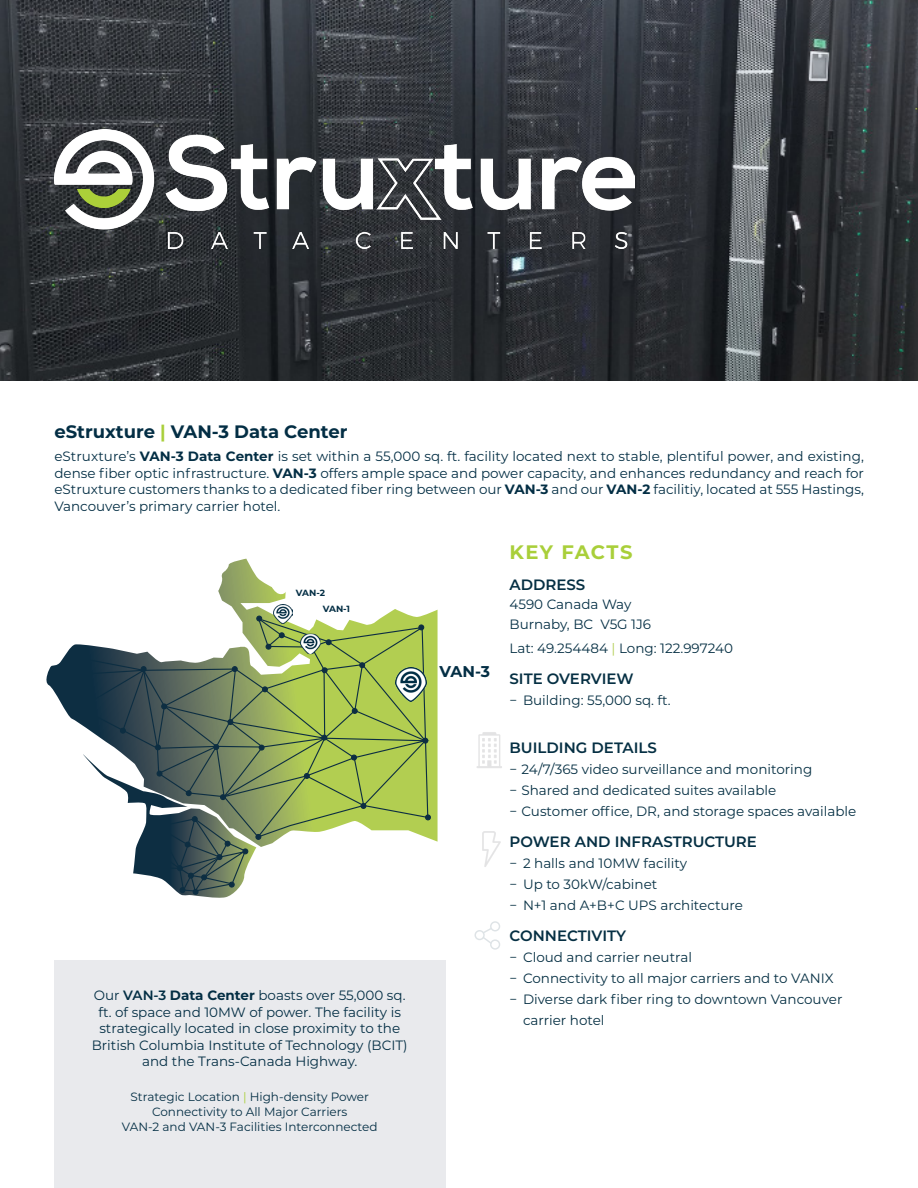
<style>
.page{position:relative;width:918px;height:1188px;background:#fff}
.page>*{position:absolute;margin:0;border:0;box-sizing:border-box;transform-origin:0 0}
.t1{font:700 19.5px "Montserrat";letter-spacing:.07em;color:#a9cf3a}
.t2{font:700 18px "Montserrat";color:#032e44}
.t3{font:700 15.6px "Montserrat";color:#032e44}
.t4{font:600 15px "Montserrat";color:#052f43}
.t5{font:13.5px/16.5px "Montserrat";color:#032e44;text-align:justify}
.t6{font:13.5px/21px "Montserrat";color:#052f43}
.t7{font:12px/15px "Montserrat";color:#032e44;text-align:center}
.t8{font:700 9px "Montserrat";letter-spacing:-.02em;color:#032e44}
.s1{color:#a9cf3a}
.s2{font-weight:700}
.s3{color:#b2ce54}
.s4{font-weight:600}
</style>
<div class="page">
<svg style="left:46px;top:559px;width:392px;height:283px"></svg>
<svg style="left:61px;top:616px;width:370px;height:282px"></svg>
<img style="left:273px;top:604px;width:19px;height:20px">
<img style="left:300px;top:634px;width:20px;height:20px">
<img style="left:395px;top:668px;width:31px;height:33px">
<img style="left:482px;top:831px;width:19px;height:36px">
<svg style="left:482px;top:928px;width:11px;height:15px"></svg>
<div style="left:474px;top:930px;width:11px;height:10px;border:2px solid #032e44;border-radius:50%"></div>
<div style="left:490px;top:921px;width:10px;height:10px;border:2px solid #032e44;border-radius:50%"></div>
<div style="left:490px;top:939px;width:10px;height:11px;border:2px solid #032e44;border-radius:50%"></div>
<img style="left:476px;top:732px;width:26px;height:36px">
<div style="left:54px;top:960px;width:392px;height:228px;background:#e9eaed"></div>
<img style="left:0;top:0;width:918px;height:380px">
<img style="left:54px;top:130px;width:580px;height:118px">
<p class="t2" style="left:54px;top:418px;width:295px">eStruxture <span class="s1">|</span> VAN-3 Data Center</p>
<p class="t5" style="left:54px;top:448px;width:811px">eStruxture’s <span class="s2">VAN-3 Data Center</span> is set within a 55,000 sq. ft. facility located next to stable, plentiful power, and existing, dense fiber optic infrastructure. <span class="s2">VAN-3</span> offers ample space and power capacity, and enhances redundancy and reach for eStruxture customers thanks to a dedicated fiber ring between our <span class="s2">VAN-3</span> and our <span class="s2">VAN-2</span> facilitiy, located at 555 Hastings, Vancouver’s primary carrier hotel.</p>
<p class="t1" style="left:510px;top:538px;width:124px">KEY FACTS</p>
<p class="t4" style="left:510px;top:574px;width:77px">ADDRESS</p>
<p class="t5" style="left:510px;top:594px;width:143px;line-height:19.5px">4590 Canada Way<br>Burnaby, BC V5G 1J6</p>
<p class="t6" style="left:510px;top:638px;width:225px">Lat: 49.254484 <span class="s3">|</span> Long: 122.997240</p>
<p class="t4" style="left:510px;top:668px;width:126px">SITE OVERVIEW</p>
<p class="t6" style="left:510px;top:689px;width:163px">− Building: 55,000 sq. ft.</p>
<p class="t4" style="left:510px;top:737px;width:149px">BUILDING DETAILS</p>
<p class="t6" style="left:510px;top:758px;width:304px">− 24/7/365 video surveillance and monitoring</p>
<p class="t6" style="left:510px;top:779px;width:268px">− Shared and dedicated suites available</p>
<p class="t6" style="left:510px;top:800px;width:348px">− Customer office, DR, and storage spaces available</p>
<p class="t4" style="left:510px;top:831px;width:249px">POWER AND INFRASTRUCTURE</p>
<p class="t6" style="left:510px;top:852px;width:179px">− 2 halls and 10MW facility</p>
<p class="t6" style="left:510px;top:873px;width:149px">− Up to 30kW/cabinet</p>
<p class="t6" style="left:510px;top:894px;width:235px">− N+1 and A+B+C UPS architecture</p>
<p class="t4" style="left:510px;top:925px;width:118px">CONNECTIVITY</p>
<p class="t6" style="left:510px;top:946px;width:184px">− Cloud and carrier neutral</p>
<p class="t6" style="left:510px;top:967px;width:326px">− Connectivity to all major carriers and to VANIX</p>
<p class="t6" style="left:523px;top:988px;width:321px;text-indent:-14px">− Diverse dark fiber ring to downtown Vancouver carrier hotel</p>
<p class="t8" style="left:296px;top:587px;width:31px">VAN-2</p>
<p class="t8" style="left:323px;top:602px;width:29px">VAN-1</p>
<p class="t3" style="left:440px;top:661px;width:52px">VAN-3</p>
<p class="t5" style="left:92px;top:987px;width:317px;text-align:center">Our <span class="s4">VAN-3</span> <span class="s2">Data Center</span> boasts over 55,000 sq. ft. of space and 10MW of power. The facility is strategically located in close proximity to the British Columbia Institute of Technology (BCIT) and the Trans-Canada Highway.</p>
<p class="t7" style="left:122px;top:1089px;width:257px">Strategic Location <span class="s1">|</span> High-density Power<br>Connectivity to All Major Carriers<br>VAN-2 and VAN-3 Facilities Interconnected</p>
</div>
